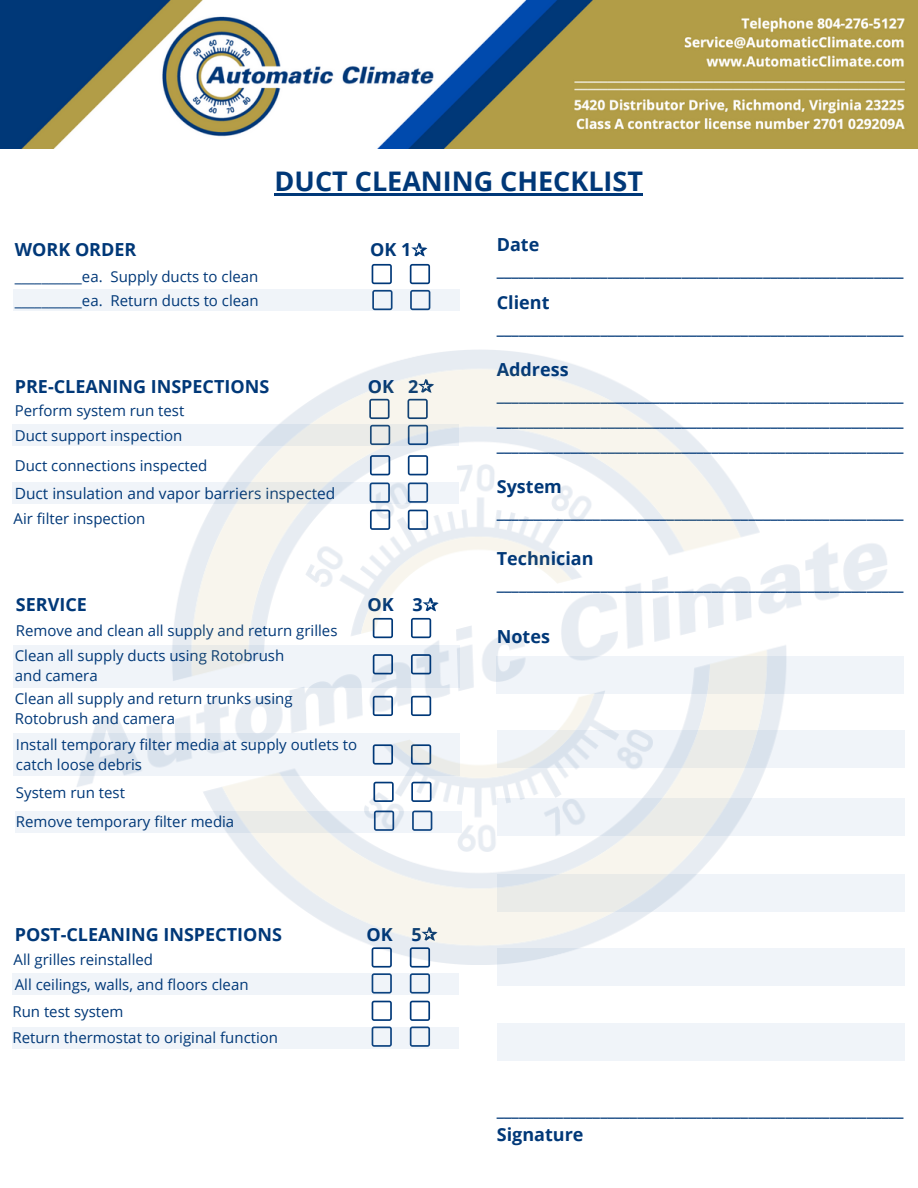
<style>
.page{position:relative;width:918px;height:1188px;background:#fff}
.page>*{position:absolute;margin:0;border:0;box-sizing:border-box;transform-origin:0 0}
.t1{font:700 27px "Open Sans";color:#003878}
.t2{font:700 18px "Open Sans";color:#003878}
.t3{font:15.45px "Open Sans";color:#003878}
.t4{font:15px/20.2px "Open Sans";color:#003878}
.s1{font-family:"DejaVu Sans";font-weight:400;color:rgb(0 0 0/0)}
</style>
<div class="page">
<img style="left:0;top:0;width:918px;height:148px">
<hr style="left:275px;top:193px;width:368px;height:3px;background:#003878">
<svg style="left:410px;top:264px;width:20px;height:20px"></svg>
<svg style="left:372px;top:264px;width:20px;height:20px"></svg>
<div style="left:14px;top:289px;width:446px;height:22px;background:#f0f4f9"></div>
<svg style="left:411px;top:243px;width:16px;height:13px"></svg>
<svg style="left:372px;top:964px;width:20px;height:10px"></svg>
<svg style="left:410px;top:964px;width:20px;height:10px"></svg>
<svg style="left:372px;top:1001px;width:20px;height:20px"></svg>
<svg style="left:410px;top:1001px;width:20px;height:20px"></svg>
<div style="left:13px;top:974px;width:446px;height:21px;background:#f0f4f9"></div>
<div style="left:13px;top:1027px;width:446px;height:22px;background:#f0f4f9"></div>
<div style="left:497px;top:948px;width:407px;height:38px;background:#f0f4f9"></div>
<div style="left:497px;top:1023px;width:407px;height:38px;background:#f0f4f9"></div>
<img style="left:12px;top:349px;width:893px;height:615px">
<p class="t1" style="left:275px;top:162px;width:370px">DUCT CLEANING CHECKLIST</p>
<p class="t2" style="left:15px;top:237px;width:123px">WORK ORDER</p>
<p class="t2" style="left:370px;top:237px;width:58px">OK 1<span class="s1">✰</span></p>
<p class="t4" style="left:15px;top:266px;width:245px">__________ea. Supply ducts to clean</p>
<p class="t4" style="left:15px;top:290px;width:245px">__________ea. Return ducts to clean</p>
<p class="t2" style="left:15px;top:374px;width:256px">PRE-CLEANING INSPECTIONS</p>
<p class="t2" style="left:368px;top:374px;width:67px">OK 2<span class="s1">✰</span></p>
<p class="t4" style="left:15px;top:400px;width:171px">Perform system run test</p>
<p class="t4" style="left:15px;top:425px;width:169px">Duct support inspection</p>
<p class="t4" style="left:15px;top:455px;width:194px">Duct connections inspected</p>
<p class="t3" style="left:15px;top:482px;width:322px">Duct insulation and vapor barriers inspected</p>
<p class="t4" style="left:14px;top:508px;width:133px">Air filter inspection</p>
<p class="t2" style="left:16px;top:592px;width:73px">SERVICE</p>
<p class="t2" style="left:368px;top:592px;width:72px">OK 3<span class="s1">✰</span></p>
<p class="t4" style="left:16px;top:620px;width:323px">Remove and clean all supply and return grilles</p>
<p class="t4" style="left:15px;top:645px;width:271px">Clean all supply ducts using Rotobrush</p>
<p class="t4" style="left:15px;top:665px;width:84px">and camera</p>
<p class="t4" style="left:15px;top:688px;width:279px">Clean all supply and return trunks using<br>Rotobrush and camera</p>
<p class="t4" style="left:16px;top:734px;width:343px">Install temporary filter media at supply outlets to catch loose debris</p>
<p class="t4" style="left:16px;top:782px;width:110px">System run test</p>
<p class="t4" style="left:16px;top:811px;width:220px">Remove temporary filter media</p>
<p class="t2" style="left:15px;top:922px;width:269px">POST-CLEANING INSPECTIONS</p>
<p class="t2" style="left:366px;top:922px;width:72px">OK 5<span class="s1">✰</span></p>
<p class="t4" style="left:14px;top:949px;width:141px">All grilles reinstalled</p>
<p class="t4" style="left:15px;top:974px;width:235px">All ceilings, walls, and floors clean</p>
<p class="t4" style="left:12px;top:1001px;width:113px">Run test system</p>
<p class="t4" style="left:12px;top:1027px;width:267px">Return thermostat to original function</p>
<p class="t2" style="left:497px;top:232px;width:44px">Date</p>
<p class="t2" style="left:497px;top:257px;width:408px">_______________________________________________________</p>
<p class="t2" style="left:497px;top:290px;width:54px">Client</p>
<p class="t2" style="left:497px;top:314px;width:408px">_______________________________________________________</p>
<p class="t2" style="left:497px;top:357px;width:73px">Address</p>
<p class="t2" style="left:497px;top:382px;width:408px">_______________________________________________________</p>
<p class="t2" style="left:497px;top:407px;width:408px">_______________________________________________________</p>
<p class="t2" style="left:497px;top:432px;width:408px">_______________________________________________________</p>
<p class="t2" style="left:497px;top:474px;width:67px">System</p>
<p class="t2" style="left:497px;top:499px;width:408px">_______________________________________________________</p>
<p class="t2" style="left:497px;top:546px;width:98px">Technician</p>
<p class="t2" style="left:497px;top:571px;width:408px">_______________________________________________________</p>
<p class="t2" style="left:497px;top:624px;width:55px">Notes</p>
<p class="t2" style="left:497px;top:1097px;width:408px">_______________________________________________________</p>
<p class="t2" style="left:497px;top:1122px;width:88px">Signature</p>
</div>
